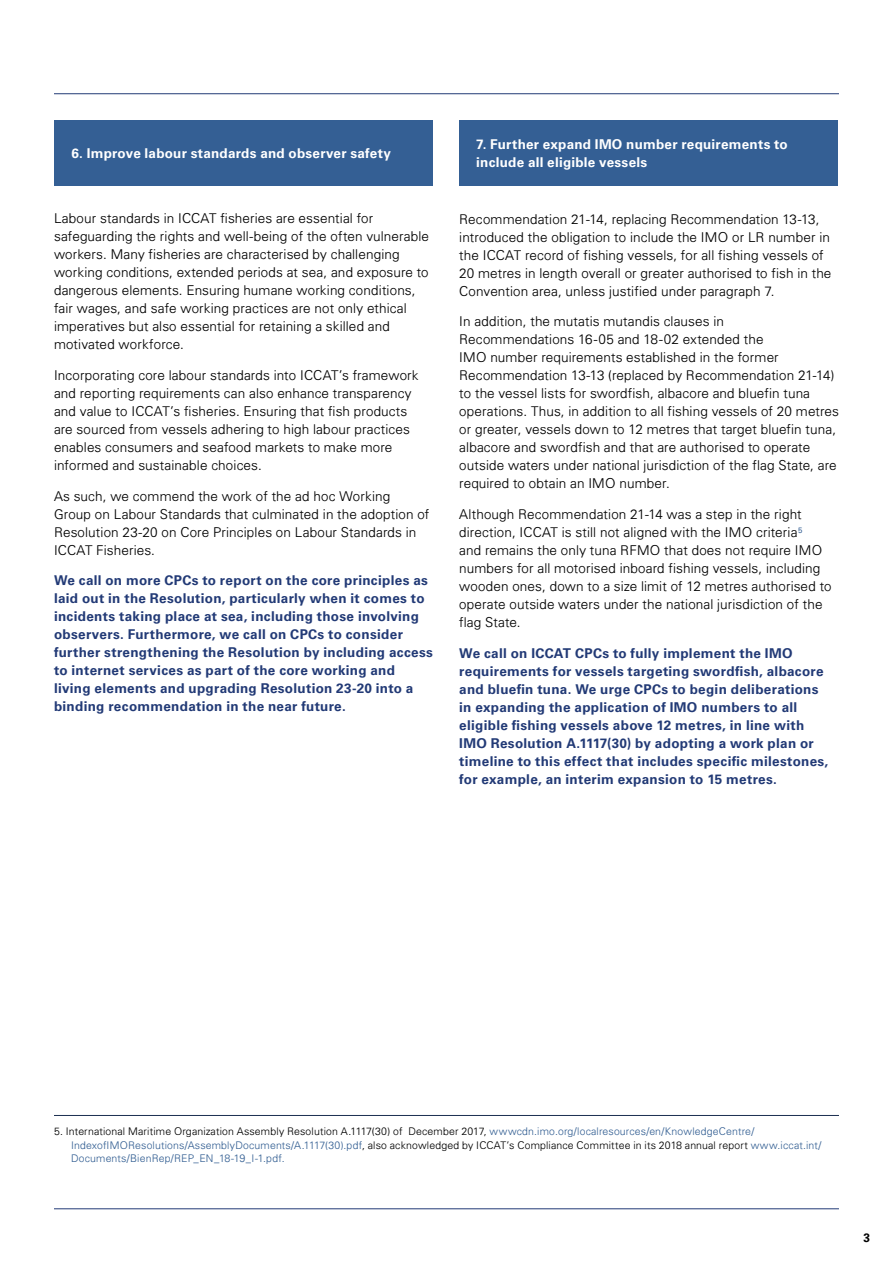
<style>
.page{position:relative;width:893px;height:1263px;background:#fff}
.page>*{position:absolute;margin:0;border:0;box-sizing:border-box;transform-origin:0 0}
.t1{font:300 13.5px/18px "Univers";letter-spacing:.015em;color:#000}
.t2{font:700 13.5px/18px "Univers LT Std";letter-spacing:.02em;color:#223a76}
.t3{font:700 13.5px/18px "Univers LT Std";letter-spacing:.02em;color:#fff}
.t4{font:700 12px "Univers";color:#000}
.t5{font:300 10.5px/13.5px "Univers";letter-spacing:.02em;color:#366194}
.s1{color:#000}
</style>
<div class="page">
<hr style="left:54px;top:1208px;width:785px;height:1px;background:#223a76">
<hr style="left:54px;top:93px;width:785px;height:1px;background:#223a76">
<hr style="left:54px;top:1115px;width:785px;height:1px;background:#1b2f50">
<div style="left:55px;top:120px;width:378px;height:65px;background:#345f94"></div>
<div style="left:459px;top:120px;width:378px;height:65px;background:#345f94"></div>
<p class="t3" style="left:72px;top:144px;width:321px">6. Improve labour standards and observer safety</p>
<p class="t3" style="left:476px;top:135px;width:313px">7. Further expand IMO number requirements to include all eligible vessels</p>
<p class="t1" style="left:54px;top:209px;width:376px">Labour standards in ICCAT fisheries are essential for safeguarding the rights and well-being of the often vulnerable workers. Many fisheries are characterised by challenging working conditions, extended periods at sea, and exposure to dangerous elements. Ensuring humane working conditions, fair wages, and safe working practices are not only ethical imperatives but also essential for retaining a skilled and motivated workforce.</p>
<p class="t1" style="left:54px;top:366px;width:366px">Incorporating core labour standards into ICCAT’s framework and reporting requirements can also enhance transparency and value to ICCAT’s fisheries. Ensuring that fish products are sourced from vessels adhering to high labour practices enables consumers and seafood markets to make more informed and sustainable choices.</p>
<p class="t1" style="left:54px;top:487px;width:377px">As such, we commend the work of the ad hoc Working Group on Labour Standards that culminated in the adoption of Resolution 23-20 on Core Principles on Labour Standards in ICCAT Fisheries.</p>
<p class="t2" style="left:54px;top:572px;width:381px">We call on more CPCs to report on the core principles as laid out in the Resolution, particularly when it comes to incidents taking place at sea, including those involving observers. Furthermore, we call on CPCs to consider further strengthening the Resolution by including access to internet services as part of the core working and living elements and upgrading Resolution 23-20 into a binding recommendation in the near future.</p>
<p class="t1" style="left:459px;top:209px;width:374px">Recommendation 21-14, replacing Recommendation 13-13, introduced the obligation to include the IMO or LR number in the ICCAT record of fishing vessels, for all fishing vessels of 20 metres in length overall or greater authorised to fish in the Convention area, unless justified under paragraph 7.</p>
<p class="t1" style="left:459px;top:312px;width:381px">In addition, the mutatis mutandis clauses in Recommendations 16-05 and 18-02 extended the<br>IMO number requirements established in the former Recommendation 13-13 (replaced by Recommendation 21-14) to the vessel lists for swordfish, albacore and bluefin tuna operations. Thus, in addition to all fishing vessels of 20 metres or greater, vessels down to 12 metres that target bluefin tuna, albacore and swordfish and that are authorised to operate outside waters under national jurisdiction of the flag State, are required to obtain an IMO number.</p>
<p class="t1" style="left:459px;top:505px;width:374px">Although Recommendation 21-14 was a step in the right direction, ICCAT is still not aligned with the IMO criteria<sup>5<br></sup>and remains the only tuna RFMO that does not require IMO numbers for all motorised inboard fishing vessels, including wooden ones, down to a size limit of 12 metres authorised to operate outside waters under the national jurisdiction of the flag State.</p>
<p class="t2" style="left:459px;top:644px;width:371px">We call on ICCAT CPCs to fully implement the IMO requirements for vessels targeting swordfish, albacore and bluefin tuna. We urge CPCs to begin deliberations in expanding the application of IMO numbers to all eligible fishing vessels above 12 metres, in line with IMO Resolution A.1117(30) by adopting a work plan or timeline to this effect that includes specific milestones, for example, an interim expansion to 15 metres.</p>
<p class="t5" style="left:71px;top:1124px;width:752px;text-indent:-17px"><span class="s1">5. International Maritime Organization Assembly Resolution A.1117(30) of December 2017,</span> wwwcdn.imo.org/localresources/en/KnowledgeCentre/<br>IndexofIMOResolutions/AssemblyDocuments/A.1117(30).pdf<span class="s1">, also acknowledged by ICCAT’s Compliance Committee in its 2018 annual report</span> www.iccat.int/<br>Documents/BienRep/REP_EN_18-19_I-1.pdf.</p>
<p class="t4" style="left:863px;top:1231px;width:8px">3</p>
</div>
